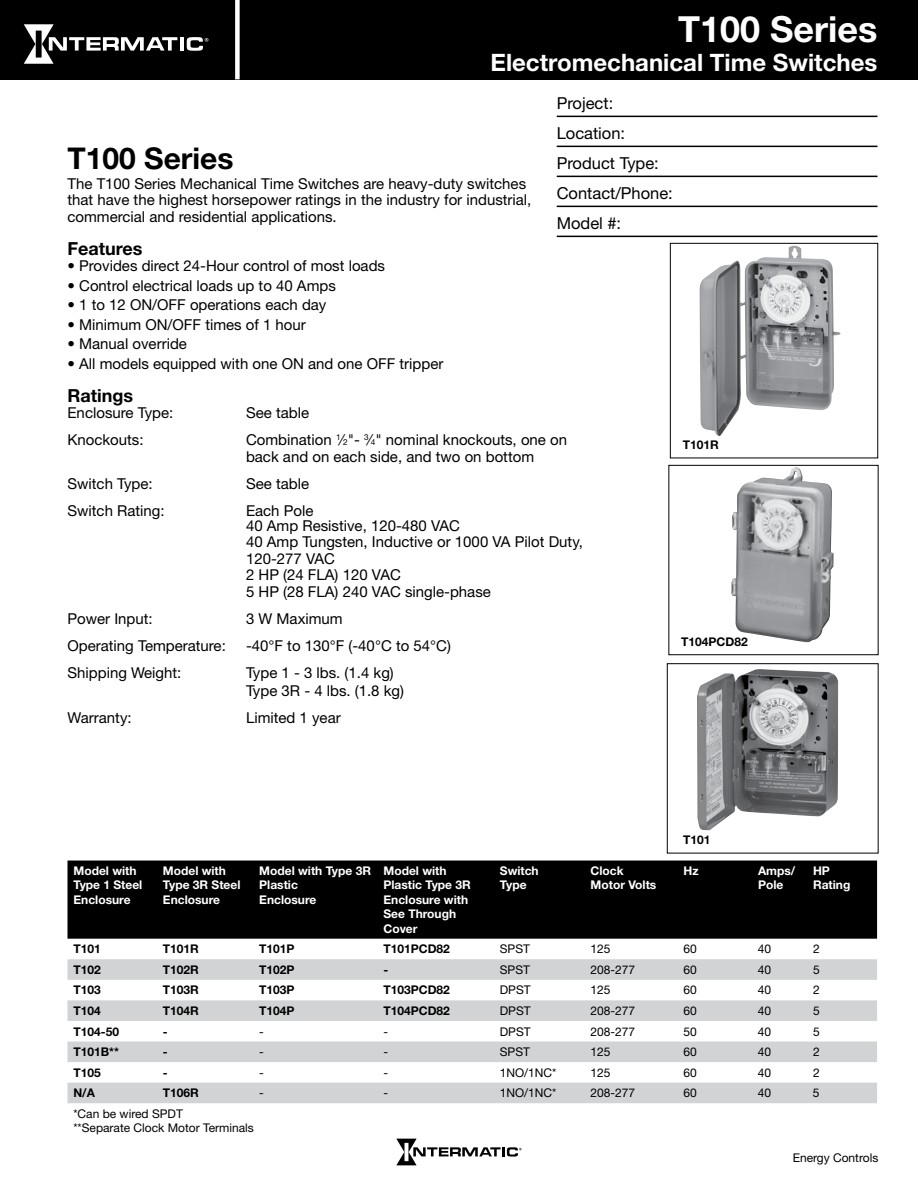
<style>
.page{position:relative;width:918px;height:1188px;background:#fff}
.page>*{position:absolute;margin:0;border:0;box-sizing:border-box;transform-origin:0 0}
.t1{font:700 36px "Helvetica Neue LT Std";color:#fff}
.t2{font:700 30px "Helvetica Neue LT Std";color:#000}
.t3{font:700 24px "Helvetica Neue LT Std";color:#fff}
.t4{font:700 18px "Helvetica Neue LT Std";color:#000}
.t5{font:16.5px/30px "Helvetica Neue LT Std";color:#000}
.t6{font:15px/16.5px "Helvetica Neue LT Std";color:#000}
.t7{font:12px/14.4px "Helvetica Neue LT Std";color:#000}
.t8{font:700 12px/14.4px "Helvetica Neue LT Std";color:#fff}
.t9{font:700 12px "Helvetica Neue LT Std";color:#000}
.s1{font-size:8.25px}
</style>
<div class="page">
<svg style="left:396px;top:1139px;width:126px;height:26px"></svg>
<div style="left:0;top:0;width:918px;height:80px;background:#000"></div>
<hr style="left:180px;top:37px;width:4px;height:14px;background:#fff">
<svg style="left:187px;top:37px;width:21px;height:14px"></svg>
<svg style="left:24px;top:24px;width:153px;height:40px"></svg>
<div style="left:235px;top:0;width:5px;height:79px;background:#fff"></div>
<hr style="left:557px;top:116px;width:321px;height:1px;background:#000">
<hr style="left:557px;top:146px;width:321px;height:1px;background:#000">
<hr style="left:557px;top:176px;width:321px;height:1px;background:#000">
<hr style="left:557px;top:206px;width:321px;height:1px;background:#000">
<hr style="left:557px;top:236px;width:321px;height:1px;background:#000">
<img style="left:700px;top:246px;width:140px;height:190px">
<div style="left:670px;top:243px;width:208px;height:215px;border:1px solid #000"></div>
<img style="left:731px;top:468px;width:103px;height:175px">
<div style="left:68px;top:861px;width:809px;height:78px;background:#000"></div>
<svg style="left:68px;top:959px;width:809px;height:144px;fill:#d1d3d4"></svg>
<img style="left:697px;top:669px;width:141px;height:161px">
<div style="left:667px;top:663px;width:211px;height:190px;border:1px solid #000"></div>
<h1 class="t1" style="left:678px;top:7px;width:201px">T100 Series</h1>
<h3 class="t3" style="left:490px;top:48px;width:388px">Electromechanical Time Switches</h3>
<p class="t5" style="left:557px;top:88px;width:118px">Project:<br>Location:<br>Product Type:<br>Contact/Phone:<br>Model #:</p>
<h2 class="t2" style="left:68px;top:140px;width:168px">T100 Series</h2>
<p class="t6" style="left:68px;top:175px;width:465px">The T100 Series Mechanical Time Switches are heavy-duty switches that have the highest horsepower ratings in the industry for industrial, commercial and residential applications.</p>
<p class="t4" style="left:68px;top:237px;width:77px">Features</p>
<p class="t6" style="left:68px;top:257px;width:319px">• Provides direct 24-Hour control of most loads</p>
<p class="t6" style="left:68px;top:277px;width:270px">• Control electrical loads up to 40 Amps</p>
<p class="t6" style="left:68px;top:296px;width:260px">• 1 to 12 ON/OFF operations each day</p>
<p class="t6" style="left:68px;top:316px;width:240px">• Minimum ON/OFF times of 1 hour</p>
<p class="t6" style="left:68px;top:335px;width:121px">• Manual override</p>
<p class="t6" style="left:68px;top:355px;width:377px">• All models equipped with one ON and one OFF tripper</p>
<p class="t4" style="left:68px;top:384px;width:67px">Ratings</p>
<p class="t6" style="left:68px;top:404px;width:107px">Enclosure Type:</p>
<p class="t6" style="left:246px;top:404px;width:65px">See table</p>
<p class="t6" style="left:68px;top:431px;width:78px">Knockouts:</p>
<p class="t6" style="left:246px;top:431px;width:323px">Combination <sup>1</sup>⁄<span class="s1">2</span>"- <sup>3</sup>⁄<span class="s1">4</span>" nominal knockouts, one on back and on each side, and two on bottom</p>
<p class="t6" style="left:68px;top:475px;width:87px">Switch Type:</p>
<p class="t6" style="left:246px;top:475px;width:65px">See table</p>
<p class="t6" style="left:68px;top:502px;width:99px">Switch Rating:</p>
<p class="t6" style="left:246px;top:503px;width:216px;line-height:15px">Each Pole<br>40 Amp Resistive, 120-480 VAC</p>
<p class="t6" style="left:246px;top:533px;width:338px">40 Amp Tungsten, Inductive or 1000 VA Pilot Duty,<br>120-277 VAC<br>2 HP (24 FLA) 120 VAC<br>5 HP (28 FLA) 240 VAC single-phase</p>
<p class="t6" style="left:68px;top:610px;width:87px">Power Input:</p>
<p class="t6" style="left:246px;top:610px;width:98px">3 W Maximum</p>
<p class="t6" style="left:68px;top:637px;width:160px">Operating Temperature:</p>
<p class="t6" style="left:246px;top:637px;width:206px">-40°F to 130°F (-40°C to 54°C)</p>
<p class="t6" style="left:68px;top:664px;width:115px">Shipping Weight:</p>
<p class="t6" style="left:246px;top:663px;width:160px;line-height:18px">Type 1 - 3 lbs. (1.4 kg)<br>Type 3R - 4 lbs. (1.8 kg)</p>
<p class="t6" style="left:68px;top:709px;width:66px">Warranty:</p>
<p class="t6" style="left:246px;top:709px;width:96px">Limited 1 year</p>
<p class="t9" style="left:683px;top:437px;width:38px">T101R</p>
<p class="t9" style="left:681px;top:634px;width:68px">T104PCD82</p>
<p class="t9" style="left:683px;top:832px;width:29px">T101</p>
<p class="t8" style="left:74px;top:863px;width:70px">Model with<br>Type 1 Steel<br>Enclosure</p>
<p class="t8" style="left:163px;top:863px;width:79px">Model with<br>Type 3R Steel<br>Enclosure</p>
<p class="t8" style="left:259px;top:863px;width:113px">Model with Type 3R<br>Plastic<br>Enclosure</p>
<p class="t8" style="left:383px;top:863px;width:89px">Model with<br>Plastic Type 3R<br>Enclosure with<br>See Through<br>Cover</p>
<p class="t8" style="left:500px;top:863px;width:40px">Switch<br>Type</p>
<p class="t8" style="left:591px;top:863px;width:67px">Clock<br>Motor Volts</p>
<p class="t8" style="left:683px;top:863px;width:17px">Hz</p>
<p class="t8" style="left:758px;top:863px;width:39px">Amps/<br>Pole</p>
<p class="t8" style="left:813px;top:863px;width:39px">HP<br>Rating</p>
<p class="t9" style="left:73px;top:942px;width:29px">T101</p>
<p class="t9" style="left:163px;top:942px;width:38px">T101R</p>
<p class="t9" style="left:259px;top:942px;width:37px">T101P</p>
<p class="t9" style="left:383px;top:942px;width:68px">T101PCD82</p>
<p class="t7" style="left:500px;top:942px;width:32px">SPST</p>
<p class="t7" style="left:591px;top:942px;width:22px">125</p>
<p class="t7" style="left:683px;top:942px;width:15px">60</p>
<p class="t7" style="left:758px;top:942px;width:15px">40</p>
<p class="t7" style="left:813px;top:942px;width:8px">2</p>
<p class="t9" style="left:73px;top:962px;width:29px">T102</p>
<p class="t9" style="left:163px;top:962px;width:38px">T102R</p>
<p class="t9" style="left:259px;top:962px;width:37px">T102P</p>
<p class="t9" style="left:383px;top:962px;width:6px">-</p>
<p class="t7" style="left:500px;top:962px;width:32px">SPST</p>
<p class="t7" style="left:591px;top:962px;width:46px">208-277</p>
<p class="t7" style="left:683px;top:962px;width:15px">60</p>
<p class="t7" style="left:758px;top:962px;width:15px">40</p>
<p class="t7" style="left:813px;top:962px;width:8px">5</p>
<p class="t9" style="left:73px;top:983px;width:29px">T103</p>
<p class="t9" style="left:163px;top:983px;width:38px">T103R</p>
<p class="t9" style="left:259px;top:983px;width:37px">T103P</p>
<p class="t9" style="left:383px;top:983px;width:68px">T103PCD82</p>
<p class="t7" style="left:500px;top:983px;width:32px">DPST</p>
<p class="t7" style="left:591px;top:983px;width:22px">125</p>
<p class="t7" style="left:683px;top:983px;width:15px">60</p>
<p class="t7" style="left:758px;top:983px;width:15px">40</p>
<p class="t7" style="left:813px;top:983px;width:8px">2</p>
<p class="t9" style="left:73px;top:1003px;width:29px">T104</p>
<p class="t9" style="left:163px;top:1003px;width:38px">T104R</p>
<p class="t9" style="left:259px;top:1003px;width:37px">T104P</p>
<p class="t9" style="left:383px;top:1003px;width:68px">T104PCD82</p>
<p class="t7" style="left:500px;top:1003px;width:32px">DPST</p>
<p class="t7" style="left:591px;top:1003px;width:46px">208-277</p>
<p class="t7" style="left:683px;top:1003px;width:15px">60</p>
<p class="t7" style="left:758px;top:1003px;width:15px">40</p>
<p class="t7" style="left:813px;top:1003px;width:8px">5</p>
<p class="t9" style="left:73px;top:1024px;width:47px">T104-50</p>
<p class="t9" style="left:163px;top:1024px;width:6px">-</p>
<p class="t7" style="left:259px;top:1024px;width:6px">-</p>
<p class="t7" style="left:383px;top:1024px;width:6px">-</p>
<p class="t7" style="left:500px;top:1024px;width:32px">DPST</p>
<p class="t7" style="left:591px;top:1024px;width:46px">208-277</p>
<p class="t7" style="left:683px;top:1024px;width:15px">50</p>
<p class="t7" style="left:758px;top:1024px;width:15px">40</p>
<p class="t7" style="left:813px;top:1024px;width:8px">5</p>
<p class="t9" style="left:73px;top:1044px;width:47px">T101B**</p>
<p class="t9" style="left:163px;top:1044px;width:6px">-</p>
<p class="t7" style="left:259px;top:1044px;width:6px">-</p>
<p class="t7" style="left:383px;top:1044px;width:6px">-</p>
<p class="t7" style="left:500px;top:1044px;width:32px">SPST</p>
<p class="t7" style="left:591px;top:1044px;width:22px">125</p>
<p class="t7" style="left:683px;top:1044px;width:15px">60</p>
<p class="t7" style="left:758px;top:1044px;width:15px">40</p>
<p class="t7" style="left:813px;top:1044px;width:8px">2</p>
<p class="t9" style="left:73px;top:1065px;width:29px">T105</p>
<p class="t9" style="left:163px;top:1065px;width:6px">-</p>
<p class="t7" style="left:259px;top:1065px;width:6px">-</p>
<p class="t7" style="left:383px;top:1065px;width:6px">-</p>
<p class="t7" style="left:500px;top:1065px;width:58px">1NO/1NC*</p>
<p class="t7" style="left:591px;top:1065px;width:22px">125</p>
<p class="t7" style="left:683px;top:1065px;width:15px">60</p>
<p class="t7" style="left:758px;top:1065px;width:15px">40</p>
<p class="t7" style="left:813px;top:1065px;width:8px">2</p>
<p class="t9" style="left:73px;top:1086px;width:23px">N/A</p>
<p class="t9" style="left:163px;top:1086px;width:38px">T106R</p>
<p class="t7" style="left:259px;top:1086px;width:6px">-</p>
<p class="t7" style="left:383px;top:1086px;width:6px">-</p>
<p class="t7" style="left:500px;top:1086px;width:58px">1NO/1NC*</p>
<p class="t7" style="left:591px;top:1086px;width:46px">208-277</p>
<p class="t7" style="left:683px;top:1086px;width:15px">60</p>
<p class="t7" style="left:758px;top:1086px;width:15px">40</p>
<p class="t7" style="left:813px;top:1086px;width:8px">5</p>
<p class="t7" style="left:73px;top:1106px;width:182px">*Can be wired SPDT<br>**Separate Clock Motor Terminals</p>
<p class="t7" style="left:793px;top:1150px;width:87px">Energy Controls</p>
</div>
